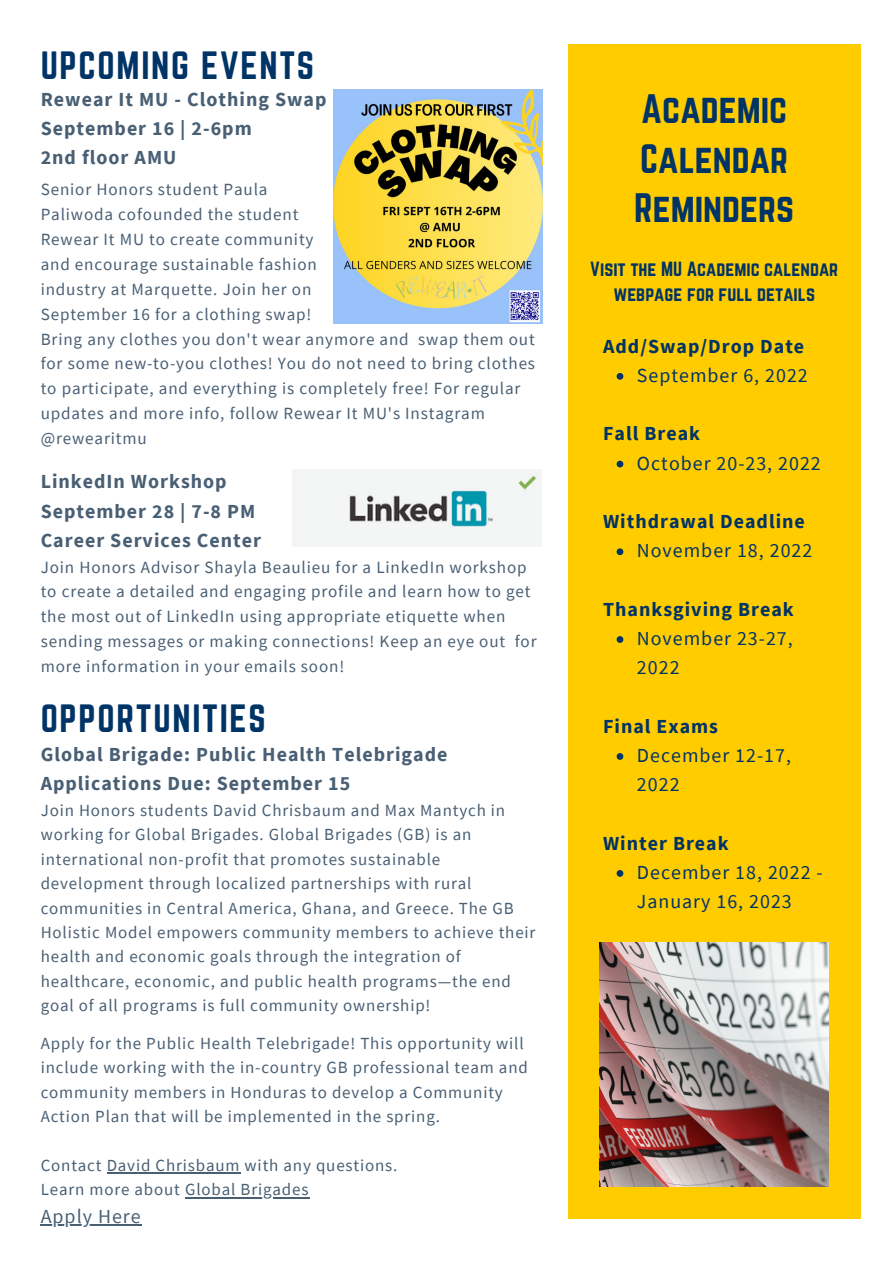
<style>
.page{position:relative;width:893px;height:1264px;background:#fff}
.page>*{position:absolute;margin:0;border:0;box-sizing:border-box;transform-origin:0 0}
.t1{font:36px/49.5px "Norwester";color:#036}
.t2{font:34.5px "Norwester";letter-spacing:.05em;color:#036}
.t3{font:700 19.95px/29.1px "Source Sans Pro";letter-spacing:.05em;color:#495f74}
.t4{font:19.95px/29.2px "Source Sans Pro";letter-spacing:.05em;color:#036}
.t5{font:700 19.95px "Source Sans Pro";letter-spacing:.05em;color:#036}
.t6{font:19.95px "Source Sans Pro";letter-spacing:.05em;color:#495f74}
.t7{font:18px/24.8px "Norwester";color:#036;text-align:center}
.t8{font:17.1px/24.9px "Source Sans Pro";letter-spacing:.05em;color:#495f74}
.t9{font:16.95px/24.5px "Source Sans Pro";letter-spacing:.05em;color:#495f74}
</style>
<div class="page">
<div style="left:568px;top:45px;width:292px;height:1173px;background:#fc0"></div>
<img style="left:600px;top:942px;width:228px;height:244px">
<img style="left:334px;top:89px;width:208px;height:234px">
<img style="left:293px;top:469px;width:248px;height:77px">
<svg style="left:616px;top:373px;width:7px;height:7px"></svg>
<svg style="left:616px;top:460px;width:7px;height:7px"></svg>
<svg style="left:616px;top:548px;width:7px;height:7px"></svg>
<svg style="left:616px;top:636px;width:7px;height:7px"></svg>
<svg style="left:616px;top:753px;width:7px;height:6px"></svg>
<svg style="left:616px;top:870px;width:7px;height:6px"></svg>
<hr style="left:107px;top:1172px;width:133px;height:2px;background:#495f74">
<hr style="left:185px;top:1196px;width:124px;height:2px;background:#495f74">
<hr style="left:41px;top:1224px;width:90px;height:1px;background:#495f74">
<h2 class="t2" style="left:41px;top:44px;width:275px">UPCOMING EVENTS</h2>
<p class="t3" style="left:41px;top:84px;width:287px">Rewear It MU - Clothing Swap<br>September 16 | 2-6pm<br>2nd floor AMU</p>
<p class="t8" style="left:41px;top:177px;width:496px">Senior Honors student Paula<br>Paliwoda cofounded the student<br>Rewear It MU to create community<br>and encourage sustainable fashion<br>industry at Marquette. Join her on<br>September 16 for a clothing swap!<br>Bring any clothes you don't wear anymore and swap them out for some new-to-you clothes! You do not need to bring clothes to participate, and everything is completely free! For regular updates and more info, follow Rewear It MU's Instagram @rewearitmu</p>
<p class="t3" style="left:41px;top:466px;width:222px">LinkedIn Workshop<br>September 28 | 7-8 PM<br>Career Services Center</p>
<p class="t8" style="left:41px;top:554px;width:497px">Join Honors Advisor Shayla Beaulieu for a LinkedIn workshop to create a detailed and engaging profile and learn how to get the most out of LinkedIn using appropriate etiquette when sending messages or making connections! Keep an eye out for more information in your emails soon!</p>
<h2 class="t2" style="left:41px;top:697px;width:226px">OPPORTUNITIES</h2>
<p class="t3" style="left:41px;top:739px;width:408px">Global Brigade: Public Health Telebrigade<br>Applications Due: September 15</p>
<p class="t9" style="left:41px;top:797px;width:496px">Join Honors students David Chrisbaum and Max Mantych in working for Global Brigades. Global Brigades (GB) is an international non-profit that promotes sustainable development through localized partnerships with rural communities in Central America, Ghana, and Greece. The GB Holistic Model empowers community members to achieve their health and economic goals through the integration of healthcare, economic, and public health programs—the end goal of all programs is full community ownership!</p>
<p class="t9" style="left:41px;top:1030px;width:488px">Apply for the Public Health Telebrigade! This opportunity will include working with the in-country GB professional team and community members in Honduras to develop a Community Action Plan that will be implemented in the spring.</p>
<p class="t9" style="left:41px;top:1152px;width:358px">Contact David Chrisbaum with any questions.<br>Learn more about Global Brigades</p>
<p class="t6" style="left:41px;top:1203px;width:101px">Apply Here</p>
<h1 class="t1" style="left:634px;top:84px;width:161px">Academic<br>Calendar<br>Reminders</h1>
<p class="t7" style="left:590px;top:256px;width:249px">Visit the MU Academic calendar webpage for full details</p>
<p class="t5" style="left:603px;top:333px;width:203px">Add/Swap/Drop Date</p>
<p class="t4" style="left:637px;top:360px;width:172px">September 6, 2022</p>
<p class="t5" style="left:603px;top:421px;width:98px">Fall Break</p>
<p class="t4" style="left:637px;top:448px;width:185px">October 20-23, 2022</p>
<p class="t5" style="left:603px;top:508px;width:203px">Withdrawal Deadline</p>
<p class="t4" style="left:637px;top:535px;width:177px">November 18, 2022</p>
<p class="t5" style="left:603px;top:596px;width:192px">Thanksgiving Break</p>
<p class="t4" style="left:637px;top:623px;width:157px">November 23-27,<br>2022</p>
<p class="t5" style="left:603px;top:713px;width:116px">Final Exams</p>
<p class="t4" style="left:637px;top:740px;width:155px">December 12-17,<br>2022</p>
<p class="t5" style="left:603px;top:830px;width:127px">Winter Break</p>
<p class="t4" style="left:637px;top:857px;width:187px">December 18, 2022 -<br>January 16, 2023</p>
</div>
